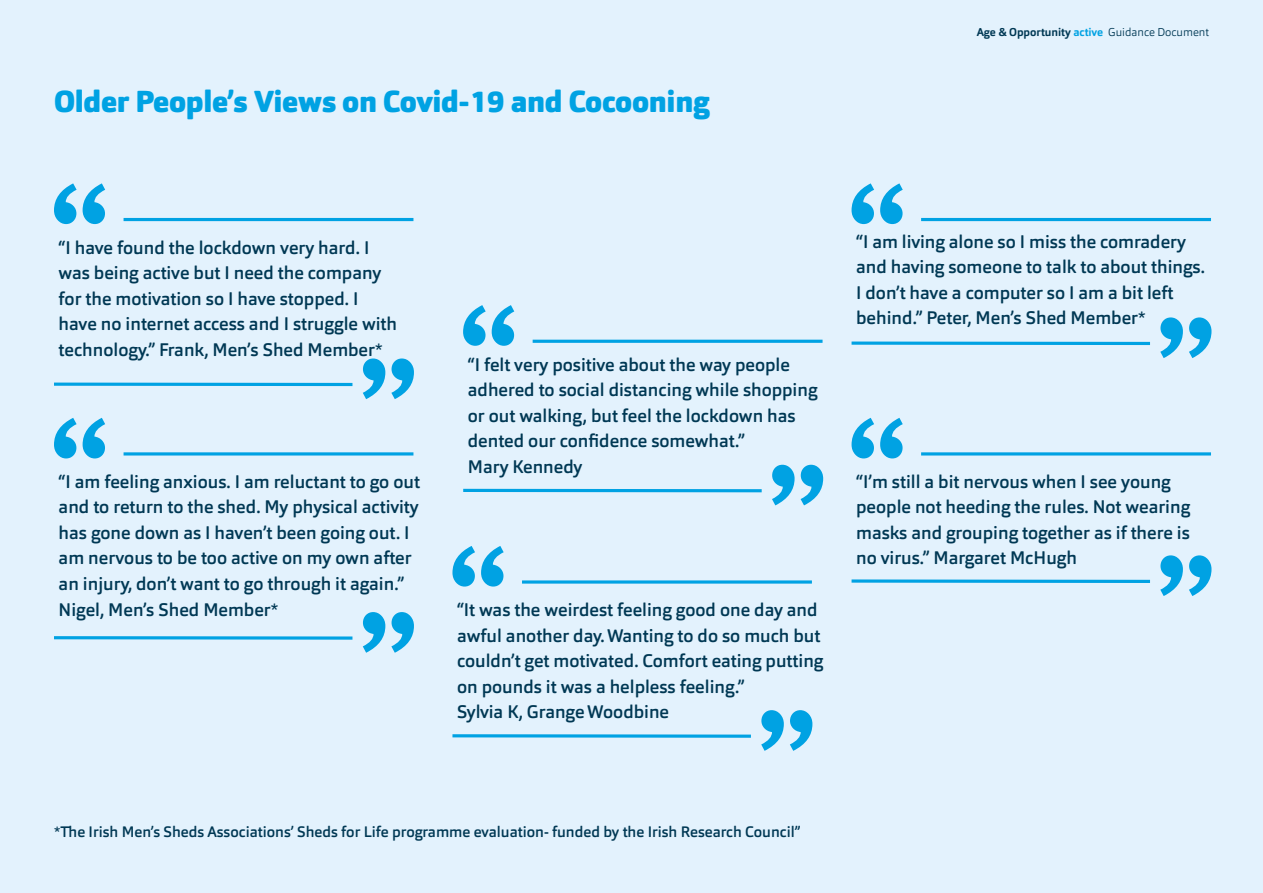
<style>
.page{position:relative;width:1263px;height:893px;background:#e3f2fd}
.page>*{position:absolute;margin:0;border:0;box-sizing:border-box;transform-origin:0 0}
.t1{font:900 30px "Orgon";letter-spacing:-.01em;color:#00a2e3}
.t2{font:500 18px/25.5px "Orgon";color:#003854}
.t3{font:500 15px "Orgon";color:#003854}
.t4{font:300 11.25px "Orgon";color:#003854}
.s1{font-weight:700}
.s2{font-weight:700;color:#00a2e3}
</style>
<div class="page">
<svg style="left:463px;top:305px;width:51px;height:41px"></svg>
<hr style="left:533px;top:340px;width:289px;height:3px;background:#00a2e3">
<svg style="left:772px;top:465px;width:51px;height:40px"></svg>
<hr style="left:463px;top:489px;width:299px;height:3px;background:#00a2e3">
<svg style="left:54px;top:183px;width:51px;height:41px"></svg>
<hr style="left:124px;top:218px;width:289px;height:3px;background:#00a2e3">
<svg style="left:363px;top:358px;width:51px;height:41px"></svg>
<hr style="left:54px;top:383px;width:298px;height:3px;background:#00a2e3">
<svg style="left:54px;top:418px;width:51px;height:40px"></svg>
<hr style="left:124px;top:452px;width:289px;height:3px;background:#00a2e3">
<svg style="left:363px;top:612px;width:51px;height:41px"></svg>
<svg style="left:54px;top:636px;width:298px;height:4px"></svg>
<svg style="left:452px;top:546px;width:52px;height:41px"></svg>
<svg style="left:522px;top:580px;width:290px;height:4px"></svg>
<svg style="left:761px;top:710px;width:51px;height:41px"></svg>
<svg style="left:452px;top:734px;width:299px;height:4px"></svg>
<svg style="left:851px;top:183px;width:52px;height:41px"></svg>
<hr style="left:921px;top:218px;width:290px;height:3px;background:#00a2e3">
<svg style="left:1160px;top:317px;width:51px;height:41px"></svg>
<hr style="left:851px;top:342px;width:299px;height:3px;background:#00a2e3">
<svg style="left:851px;top:418px;width:52px;height:40px"></svg>
<hr style="left:921px;top:452px;width:290px;height:3px;background:#00a2e3">
<svg style="left:1160px;top:555px;width:51px;height:41px"></svg>
<svg style="left:851px;top:579px;width:299px;height:4px"></svg>
<h1 class="t1" style="left:54px;top:82px;width:657px">Older People’s Views on Covid-19 and Cocooning</h1>
<p class="t4" style="left:977px;top:25px;width:234px"><span class="s1">Age &amp; Opportunity</span> <span class="s2">active</span> Guidance Document</p>
<p class="t2" style="left:59px;top:235px;width:340px">“I have found the lockdown very hard. I was being active but I need the company for the motivation so I have stopped. I have no internet access and I struggle with technology.” Frank, Men’s Shed Member*</p>
<p class="t2" style="left:59px;top:469px;width:363px">“I am feeling anxious. I am reluctant to go out and to return to the shed. My physical activity has gone down as I haven’t been going out. I am nervous to be too active on my own after an injury, don’t want to go through it again.” Nigel, Men’s Shed Member*</p>
<p class="t2" style="left:468px;top:352px;width:351px">“I felt very positive about the way people adhered to social distancing while shopping or out walking, but feel the lockdown has dented our confidence somewhat.”<br>Mary Kennedy</p>
<p class="t2" style="left:457px;top:597px;width:368px">“It was the weirdest feeling good one day and awful another day. Wanting to do so much but couldn’t get motivated. Comfort eating putting on pounds it was a helpless feeling.”<br>Sylvia K, Grange Woodbine</p>
<p class="t2" style="left:856px;top:229px;width:350px">“I am living alone so I miss the comradery and having someone to talk to about things.<br>I don’t have a computer so I am a bit left behind.” Peter, Men’s Shed Member*</p>
<p class="t2" style="left:856px;top:469px;width:335px">“I’m still a bit nervous when I see young people not heeding the rules. Not wearing masks and grouping together as if there is no virus.” Margaret McHugh</p>
<p class="t3" style="left:54px;top:822px;width:748px">*The Irish Men’s Sheds Associations’ Sheds for Life programme evaluation- funded by the Irish Research Council”</p>
</div>
